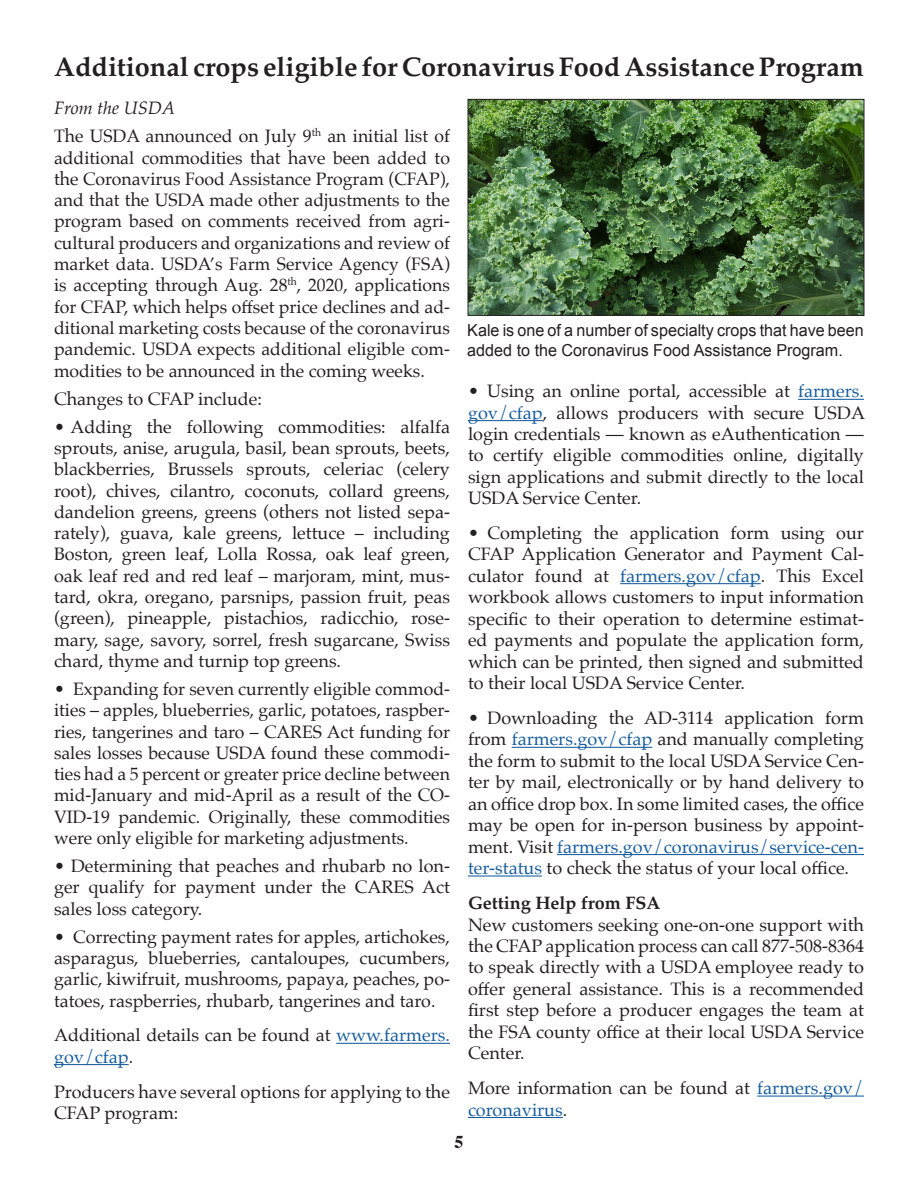
<style>
.page{position:relative;width:918px;height:1188px;background:#fff}
.page>*{position:absolute;margin:0;border:0;box-sizing:border-box;transform-origin:0 0}
.t1{font:700 27px "Palatino";color:#231f20}
.t2{font:18px/21.3px "Palatino";color:#231f20;text-align:justify}
.t3{font:700 18px "Palatino";color:#231f20}
.t4{font:italic 18px "Palatino";color:#231f20}
.t5{font:700 18px "Times";color:#231f20}
.t6{font:16.5px/19.8px "Arial";color:#231f20}
.s1{color:#175d9e}
</style>
<div class="page">
<hr style="left:336px;top:1043px;width:114px;height:1px;background:#175d9e">
<hr style="left:54px;top:1064px;width:75px;height:1px;background:#175d9e">
<hr style="left:798px;top:399px;width:66px;height:1px;background:#175d9e">
<hr style="left:468px;top:420px;width:75px;height:1px;background:#175d9e">
<hr style="left:620px;top:583px;width:141px;height:1px;background:#175d9e">
<hr style="left:512px;top:747px;width:140px;height:1px;background:#175d9e">
<hr style="left:557px;top:854px;width:307px;height:1px;background:#175d9e">
<hr style="left:468px;top:875px;width:74px;height:2px;background:#175d9e">
<hr style="left:757px;top:1096px;width:107px;height:1px;background:#175d9e">
<hr style="left:468px;top:1117px;width:95px;height:1px;background:#175d9e">
<img style="left:470px;top:101px;width:392px;height:213px">
<div style="left:468px;top:99px;width:396px;height:217px;border:1px solid #231f20"></div>
<p class="t1" style="left:54px;top:44px;width:811px">Additional crops eligible for Coronavirus Food Assistance Program</p>
<p class="t4" style="left:54px;top:93px;width:122px">From the USDA</p>
<p class="t2" style="left:54px;top:125px;width:398px">The USDA announced on July 9<sup>th</sup> an initial list of additional commodities that have been added to the Coronavirus Food Assistance Program (CFAP), and that the USDA made other adjustments to the program based on comments received from agri&shy;cultural producers and organizations and review of market data. USDA’s Farm Service Agency (FSA) is accepting through Aug. 28<sup>th</sup>, 2020, applications for CFAP, which helps offset price declines and ad&shy;ditional marketing costs because of the coronavirus pandemic. USDA expects additional eligible com&shy;modities to be announced in the coming weeks.</p>
<p class="t2" style="left:54px;top:388px;width:210px">Changes to CFAP include:</p>
<p class="t2" style="left:54px;top:416px;width:398px">• Adding the following commodities: alfalfa sprouts, anise, arugula, basil, bean sprouts, beets, blackberries, Brussels sprouts, celeriac (celery root), chives, cilantro, coconuts, collard greens, dandelion greens, greens (others not listed sepa&shy;rately), guava, kale greens, lettuce – including Boston, green leaf, Lolla Rossa, oak leaf green, oak leaf red and red leaf – marjoram, mint, mus&shy;tard, okra, oregano, parsnips, passion fruit, peas (green), pineapple, pistachios, radicchio, rose&shy;mary, sage, savory, sorrel, fresh sugarcane, Swiss chard, thyme and turnip top greens.</p>
<p class="t2" style="left:54px;top:678px;width:398px">• Expanding for seven currently eligible commod&shy;ities – apples, blueberries, garlic, potatoes, raspber&shy;ries, tangerines and taro – CARES Act funding for sales losses because USDA found these commodi&shy;ties had a 5 percent or greater price decline between mid-January and mid-April as a result of the CO-VID-19 pandemic. Originally, these commodities were only eligible for marketing adjustments.</p>
<p class="t2" style="left:54px;top:855px;width:397px">• Determining that peaches and rhubarb no lon&shy;ger qualify for payment under the CARES Act sales loss category.</p>
<p class="t2" style="left:54px;top:926px;width:397px">• Correcting payment rates for apples, artichokes, asparagus, blueberries, cantaloupes, cucumbers, garlic, kiwifruit, mushrooms, papaya, peaches, po&shy;tatoes, raspberries, rhubarb, tangerines and taro.</p>
<p class="t2" style="left:54px;top:1025px;width:398px">Additional details can be found at <span class="s1">www.farmers. gov/cfap</span>.</p>
<p class="t2" style="left:54px;top:1081px;width:397px">Producers have several options for applying to the<br>CFAP program:</p>
<p class="t6" style="left:467px;top:320px;width:398px">Kale is one of a number of specialty crops that have been added to the Coronavirus Food Assistance Program.</p>
<p class="t2" style="left:468px;top:381px;width:399px">• Using an online portal, accessible at <span class="s1">farmers. gov/cfap</span>, allows producers with secure USDA login credentials — known as eAuthentication — to certify eligible commodities online, digitally sign applications and submit directly to the local USDA Service Center.</p>
<p class="t2" style="left:468px;top:522px;width:398px">• Completing the application form using our CFAP Application Generator and Payment Cal&shy;culator found at <span class="s1">farmers.gov/cfap</span>. This Excel workbook allows customers to input information specific to their operation to determine estimat&shy;ed payments and populate the application form, which can be printed, then signed and submitted to their local USDA Service Center.</p>
<p class="t2" style="left:468px;top:707px;width:398px">• Downloading the AD-3114 application form from <span class="s1">farmers.gov/cfap</span> and manually completing the form to submit to the local USDA Service Cen&shy;ter by mail, electronically or by hand delivery to an office drop box. In some limited cases, the office may be open for in-person business by appoint&shy;ment. Visit <span class="s1">farmers.gov/coronavirus/service-cen&shy;ter-status</span> to check the status of your local office.</p>
<p class="t3" style="left:468px;top:888px;width:194px">Getting Help from FSA</p>
<p class="t2" style="left:468px;top:914px;width:398px">New customers seeking one-on-one support with the CFAP application process can call 877-508-8364 to speak directly with a USDA employee ready to offer general assistance. This is a recommended first step before a producer engages the team at the FSA county office at their local USDA Service Center.</p>
<p class="t2" style="left:468px;top:1077px;width:398px">More information can be found at <span class="s1">farmers.gov/ coronavirus</span>.</p>
<p class="t5" style="left:454px;top:1124px;width:10px">5</p>
</div>
